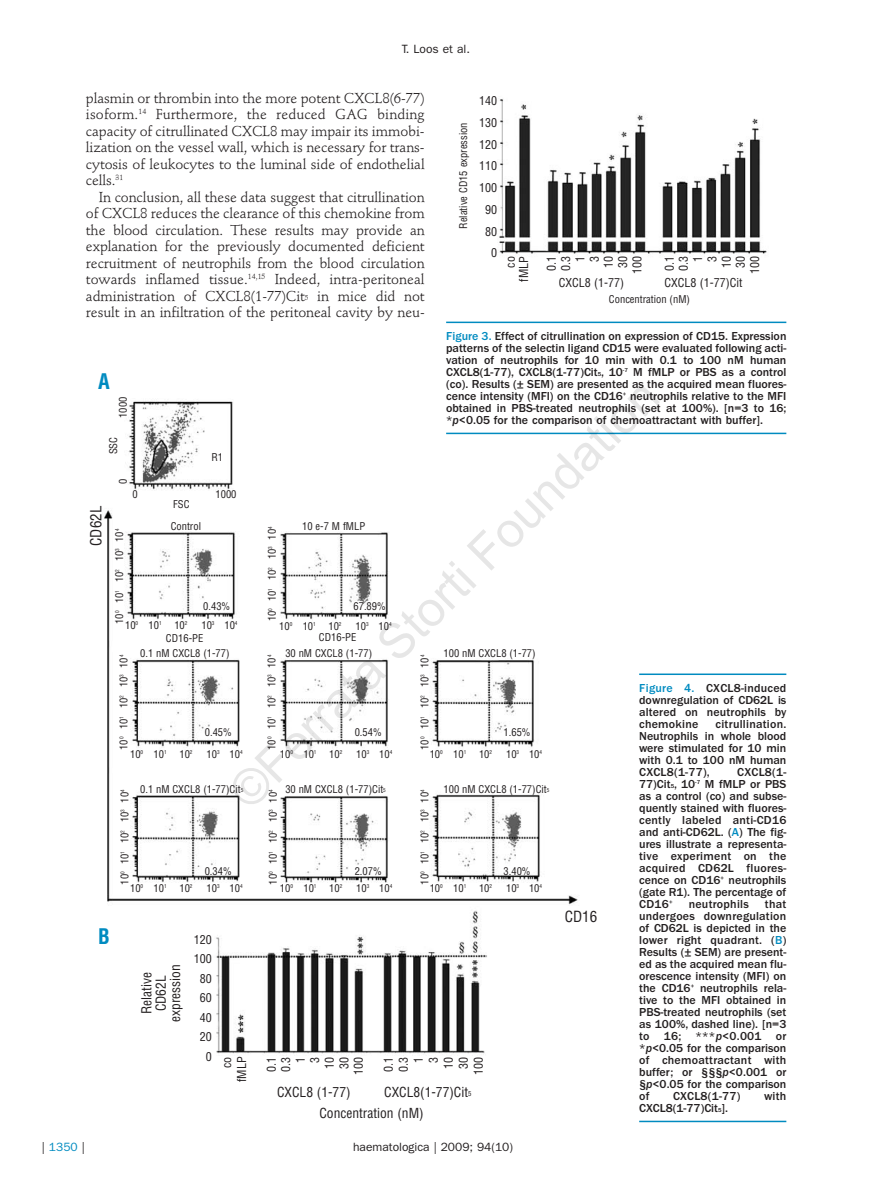
<style>
.page{position:relative;width:893px;height:1191px;background:#fff}
.page>*{position:absolute;margin:0;border:0;box-sizing:border-box;transform-origin:0 0}
.t1{font:49.05px "Arial";color:rgb(0 0 0/.1)}
.t2{font:700 condensed 21px "Helvetica";color:#008bc0}
.t3{font:condensed 15px "Helvetica";color:#231f20}
.t4{font:14.25px/16.5px "Stempel Schneidler";letter-spacing:-.005em;color:#231f20;text-align:justify}
.t5{font:condensed 13.5px/14.2px "Helvetica";color:#231f20;text-align:center}
.t6{font:500 12px/12px "Franklin Gothic";color:#231f20;text-align:justify}
.t7{font:condensed 12px/14.2px "Helvetica";color:#231f20;text-align:right}
.t8{font:12px "Franklin Gothic";color:#231f20}
.t9{font:500 12px "Franklin Gothic";letter-spacing:.02em;color:#231f20}
.t10{font:12px "Franklin Gothic";color:#008bc0}
.t11{font:condensed 10.5px "Helvetica";color:#231f20}
.s1{font-size:7.2px}
.s2{color:#008bc0}
.s3{font-size:6px}
.s4{font-style:italic}
.s5{font-size:5.25px}
.s6{font-size:6.75px}
.s7{color:#231f20}
</style>
<div class="page">
<img style="left:104px;top:401px;width:525px;height:655px">
<hr style="left:639px;top:673px;width:147px;height:2px;background:#008bc0">
<hr style="left:639px;top:1120px;width:147px;height:2px;background:#008bc0">
<hr style="left:446px;top:321px;width:340px;height:2px;background:#008bc0">
<hr style="left:446px;top:432px;width:340px;height:2px;background:#008bc0">
<img style="left:499px;top:99px;width:268px;height:156px">
<p class="t8" style="left:402px;top:45px;width:70px">T. Loos et al.</p>
<p class="t4" style="left:86px;top:91px;width:340px">plasmin or thrombin into the more potent CXCL8(6-77) isoform.<sup>14</sup> Furthermore, the reduced GAG binding capacity of citrullinated CXCL8 may impair its immobi&shy;lization on the vessel wall, which is necessary for trans&shy;cytosis of leukocytes to the luminal side of endothelial cells.<sup>31</sup></p>
<p class="t4" style="left:86px;top:190px;width:340px;text-indent:13px">In conclusion, all these data suggest that citrullination of CXCL8 reduces the clearance of this chemokine from the blood circulation. These results may provide an explanation for the previously documented deficient recruitment of neutrophils from the blood circulation towards inflamed tissue.<sup>14,15</sup> Indeed, intra-peritoneal administration of CXCL8(1-77)Cit<span class="s1">5</span> in mice did not result in an infiltration of the peritoneal cavity by neu-</p>
<p class="t11" style="left:457px;top:229px;width:108px;rotate:-90deg">Relative CD15 expression</p>
<p class="t7" style="left:479px;top:90px;width:19px;line-height:21.8px">140<br>130<br>120<br>110<br>100<br>90<br>80<br>0</p>
<p class="t7" style="left:504px;top:282px;width:27px;line-height:13.5px;rotate:-90deg">co fMLP</p>
<p class="t7" style="left:545px;top:274px;width:19px;rotate:-90deg">0.1<br>0.3<br>1<br>3<br>10<br>30<br>100</p>
<p class="t7" style="left:662px;top:274px;width:19px;rotate:-90deg">0.1<br>0.3<br>1<br>3<br>10<br>30<br>100</p>
<p class="t7" style="left:559px;top:276px;width:67px">CXCL8 (1-77)</p>
<p class="t7" style="left:664px;top:275px;width:79px">CXCL8 (1-77)Cit</p>
<p class="t11" style="left:609px;top:293px;width:83px">Concentration (nM)</p>
<p class="t6" style="left:446px;top:331px;width:342px"><span class="s2">Figure 3.</span> Effect of citrullination on expression of CD15. Expression patterns of the selectin ligand CD15 were evaluated following acti&shy;vation of neutrophils for 10 min with 0.1 to 100 nM human CXCL8(1-77), CXCL8(1-77)Cit<span class="s3">5</span>, 10<sup>-7</sup> M fMLP or PBS as a control (co). Results (± SEM) are presented as the acquired mean fluores&shy;cence intensity (MFI) on the CD16<sup>+</sup> neutrophils relative to the MFI obtained in PBS-treated neutrophils (set at 100%). [n=3 to 16; *<span class="s4">p</span>&lt;0.05 for the comparison of chemoattractant with buffer].</p>
<h2 class="t2" style="left:98px;top:369px;width:13px">A</h2>
<h1 class="t1" style="left:219px;top:779px;width:584px;rotate:-45deg">©Ferrata Storti Foundation</h1>
<p class="t11" style="left:117px;top:418px;width:22px;rotate:-90deg">1000</p>
<p class="t11" style="left:107px;top:454px;width:19px;rotate:-90deg">SSC</p>
<p class="t11" style="left:211px;top:451px;width:13px">R1</p>
<p class="t11" style="left:117px;top:484px;width:7px;rotate:-90deg">0</p>
<p class="t11" style="left:133px;top:488px;width:7px">0</p>
<p class="t11" style="left:215px;top:488px;width:22px">1000</p>
<p class="t11" style="left:173px;top:498px;width:18px">FSC</p>
<p class="t3" style="left:87px;top:546px;width:41px;rotate:-90deg">CD62L</p>
<p class="t11" style="left:171px;top:520px;width:32px">Control</p>
<p class="t11" style="left:302px;top:520px;width:64px">10 e-7 M fMLP</p>
<p class="t11" style="left:266px;top:621px;width:97px;rotate:-90deg">10<sup>0</sup> 10<sup>1</sup> 10<sup>2</sup> 10<sup>3</sup> 10<sup>4</sup></p>
<p class="t11" style="left:113px;top:624px;width:97px;rotate:-90deg">10<sup>0</sup> 10<sup>1</sup> 10<sup>2</sup> 10<sup>3</sup> 10<sup>4</sup></p>
<p class="t11" style="left:118px;top:750px;width:97px;rotate:-90deg">10<sup>0</sup> 10<sup>1</sup> 10<sup>2</sup> 10<sup>3</sup> 10<sup>4</sup></p>
<p class="t11" style="left:266px;top:750px;width:97px;rotate:-90deg">10<sup>0</sup> 10<sup>1</sup> 10<sup>2</sup> 10<sup>3</sup> 10<sup>4</sup></p>
<p class="t11" style="left:419px;top:750px;width:97px;rotate:-90deg">10<sup>0</sup> 10<sup>1</sup> 10<sup>2</sup> 10<sup>3</sup> 10<sup>4</sup></p>
<p class="t11" style="left:203px;top:600px;width:29px">0.43%</p>
<p class="t11" style="left:353px;top:600px;width:34px">67.89%</p>
<p class="t11" style="left:125px;top:619px;width:64px">10<sup>0</sup> 10<sup>1</sup> 10<sup>2</sup></p>
<p class="t11" style="left:201px;top:619px;width:38px">10<sup>3</sup> 10<sup>4</sup></p>
<p class="t11" style="left:279px;top:620px;width:64px">10<sup>0</sup> 10<sup>1</sup> 10<sup>2</sup></p>
<p class="t11" style="left:356px;top:620px;width:38px">10<sup>3</sup> 10<sup>4</sup></p>
<p class="t11" style="left:166px;top:632px;width:39px">CD16-PE</p>
<p class="t11" style="left:319px;top:631px;width:39px">CD16-PE</p>
<p class="t11" style="left:140px;top:647px;width:91px">0.1 nM CXCL8 (1-77)</p>
<p class="t11" style="left:285px;top:647px;width:88px">30 nM CXCL8 (1-77)</p>
<p class="t11" style="left:444px;top:647px;width:94px">100 nM CXCL8 (1-77)</p>
<p class="t6" style="left:639px;top:683px;width:149px"><span class="s2">Figure 4.</span> CXCL8-induced downregulation of CD62L is altered on neutrophils by chemokine</p>
<p class="t6" style="left:639px;top:719px;width:149px;text-indent:76px">citrullination.<br>Neutrophils in whole blood were stimulated for 10 min with 0.1 to 100 nM human CXCL8(1-77),</p>
<p class="t11" style="left:205px;top:726px;width:29px">0.45%</p>
<p class="t11" style="left:355px;top:726px;width:29px">0.54%</p>
<p class="t11" style="left:504px;top:726px;width:29px">1.65%</p>
<p class="t11" style="left:130px;top:748px;width:64px">10<sup>0</sup> 10<sup>1</sup> 10<sup>2</sup></p>
<p class="t11" style="left:207px;top:748px;width:38px">10<sup>3</sup> 10<sup>4</sup></p>
<p class="t11" style="left:280px;top:748px;width:64px">10<sup>0</sup> 10<sup>1</sup> 10<sup>2</sup></p>
<p class="t11" style="left:356px;top:748px;width:38px">10<sup>3</sup> 10<sup>4</sup></p>
<p class="t11" style="left:430px;top:748px;width:64px">10<sup>0</sup> 10<sup>1</sup> 10<sup>2</sup></p>
<p class="t11" style="left:506px;top:748px;width:38px">10<sup>3</sup> 10<sup>4</sup></p>
<p class="t6" style="left:639px;top:767px;width:149px;text-indent:98px">CXCL8(1- 77)Cit<span class="s3">5</span>, 10<sup>-7</sup> M fMLP or PBS as a control (co) and subse&shy;quently stained with fluores&shy;cently labeled anti-CD16 and anti-CD62L. (<span class="s2">A</span>) The fig&shy;ures illustrate a representa&shy;tive experiment on the acquired CD62L fluores&shy;cence on CD16<sup>+</sup> neutrophils (gate R1). The percentage of CD16<sup>+</sup></p>
<p class="t11" style="left:140px;top:782px;width:105px">0.1 nM CXCL8 (1-77)Cit<span class="s5">5</span></p>
<p class="t11" style="left:285px;top:782px;width:102px">30 nM CXCL8 (1-77)Cit<span class="s5">5</span></p>
<p class="t11" style="left:444px;top:782px;width:107px">100 nM CXCL8 (1-77)Cit<span class="s5">5</span></p>
<p class="t11" style="left:267px;top:884px;width:97px;rotate:-90deg">10<sup>0</sup> 10<sup>1</sup> 10<sup>2</sup> 10<sup>3</sup> 10<sup>4</sup></p>
<p class="t11" style="left:419px;top:884px;width:97px;rotate:-90deg">10<sup>0</sup> 10<sup>1</sup> 10<sup>2</sup> 10<sup>3</sup> 10<sup>4</sup></p>
<p class="t11" style="left:119px;top:884px;width:97px;rotate:-90deg">10<sup>0</sup> 10<sup>1</sup> 10<sup>2</sup> 10<sup>3</sup> 10<sup>4</sup></p>
<p class="t11" style="left:205px;top:865px;width:29px">0.34%</p>
<p class="t11" style="left:355px;top:865px;width:29px">2.07%</p>
<p class="t11" style="left:504px;top:865px;width:29px">3.40%</p>
<p class="t11" style="left:130px;top:882px;width:64px">10<sup>0</sup> 10<sup>1</sup> 10<sup>2</sup></p>
<p class="t11" style="left:207px;top:882px;width:38px">10<sup>3</sup> 10<sup>4</sup></p>
<p class="t11" style="left:280px;top:882px;width:64px">10<sup>0</sup> 10<sup>1</sup> 10<sup>2</sup></p>
<p class="t11" style="left:356px;top:882px;width:38px">10<sup>3</sup> 10<sup>4</sup></p>
<p class="t11" style="left:430px;top:882px;width:64px">10<sup>0</sup> 10<sup>1</sup> 10<sup>2</sup></p>
<p class="t11" style="left:506px;top:882px;width:38px">10<sup>3</sup> 10<sup>4</sup></p>
<p class="t6" style="left:639px;top:899px;width:149px;text-indent:126px">that undergoes downregulation of CD62L is depicted in the lower right quadrant. (<span class="s2">B</span>)<br>Results (± SEM) are present&shy;ed as the acquired mean flu&shy;orescence intensity (MFI) on the CD16<sup>+</sup> neutrophils rela&shy;tive to the MFI obtained in PBS-treated neutrophils (set as 100%, dashed line). [n=3 to 16; ***<span class="s4">p</span>&lt;0.001 or *<span class="s4">p</span>&lt;0.05 for the comparison of chemoattractant with buffer; or §§§<span class="s4">p</span>&lt;0.001 or §<span class="s4">p</span>&lt;0.05 for the comparison of</p>
<p class="t9" style="left:689px;top:900px;width:62px">neutrophils</p>
<p class="t3" style="left:565px;top:908px;width:34px">CD16</p>
<h2 class="t2" style="left:98px;top:924px;width:13px">B</h2>
<p class="t7" style="left:194px;top:930px;width:19px;line-height:19.5px">120<br>100<br>80<br>60<br>40<br>20<br>0</p>
<p class="t5" style="left:140px;top:1022px;width:59px;rotate:-90deg">Relative<br>CD62L expression</p>
<p class="t7" style="left:219px;top:1082px;width:27px;line-height:15px;rotate:-90deg">co fMLP</p>
<p class="t7" style="left:264px;top:1074px;width:19px;rotate:-90deg">0.1<br>0.3<br>1<br>3<br>10<br>30<br>100</p>
<p class="t7" style="left:381px;top:1074px;width:19px;line-height:15px;rotate:-90deg">0.1<br>0.3<br>1<br>3<br>10<br>30<br>100</p>
<p class="t5" style="left:277px;top:1085px;width:75px">CXCL8 (1-77)</p>
<p class="t5" style="left:384px;top:1085px;width:89px">CXCL8(1-77)Cit<span class="s6">5</span></p>
<p class="t6" style="left:673px;top:1091px;width:69px">CXCL8(1-77)</p>
<p class="t6" style="left:764px;top:1091px;width:24px">with</p>
<p class="t6" style="left:639px;top:1103px;width:91px">CXCL8(1-77)Cit<span class="s3">5</span>].</p>
<p class="t5" style="left:319px;top:1106px;width:106px">Concentration (nM)</p>
<p class="t10" style="left:42px;top:1142px;width:44px"><span class="s7">|</span> 1350 <span class="s7">|</span></p>
<p class="t8" style="left:353px;top:1142px;width:161px">haematologica | 2009; 94(10)</p>
</div>
